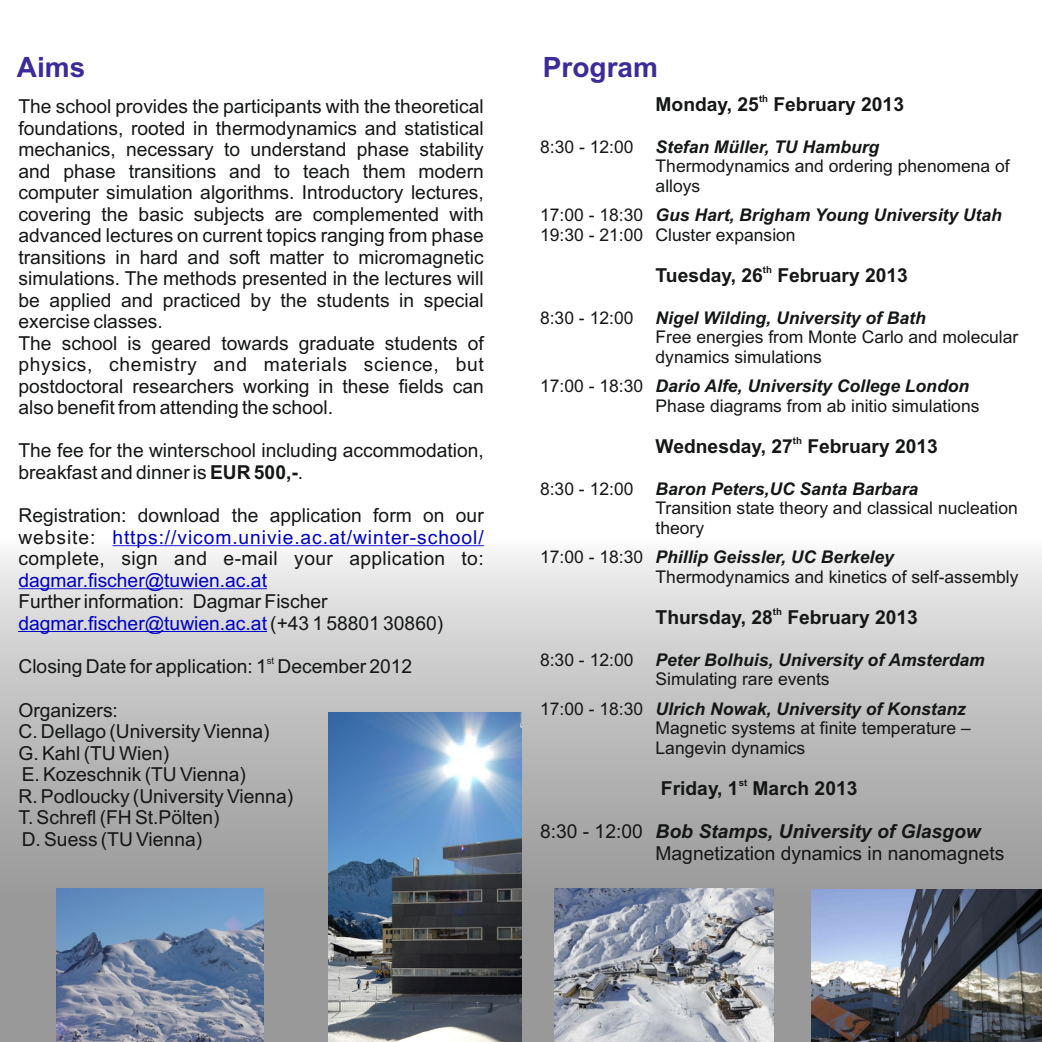
<style>
.page{position:relative;width:1042px;height:1042px;background:#fff}
.page>*{position:absolute;margin:0;border:0;box-sizing:border-box;transform-origin:0 0}
.t1{font:700 28px "Arial";color:#3c2b99}
.t2{font:19.25px/21.5px "Arial";color:#151616}
.t3{font:700 19.25px "Arial";color:#151616}
.t4{font:19.25px "Arial";letter-spacing:.045em;color:#0000c4}
.t5{font:19.25px "Arial";color:#0000c4}
.t6{font:17.5px/19.6px "Arial";color:#151616}
.t7{font:italic 700 17.5px/29.4px "Arial";color:#151616}
.t8{font:700 9.62px "Arial";color:#151616}
.t9{font:9.62px "Arial";color:#151616}
.s1{font-weight:700}
.s2{color:#0000c4}
.s3{font-weight:700;font-style:italic}
.s4{font-weight:400;font-style:normal}
</style>
<div class="page">
<svg style="left:0;top:546px;width:1042px;height:496px;background:#c0c0c0"></svg>
<img style="left:57px;top:888px;width:206px;height:154px">
<hr style="left:112px;top:545px;width:372px;height:1px;background:#0000c4">
<hr style="left:19px;top:588px;width:248px;height:1px;background:#0000c4">
<hr style="left:19px;top:631px;width:248px;height:1px;background:#0000c4">
<img style="left:328px;top:712px;width:193px;height:330px">
<img style="left:811px;top:889px;width:231px;height:153px">
<img style="left:555px;top:888px;width:219px;height:154px">
<h1 class="t1" style="left:17px;top:56px;width:70px">Aims</h1>
<h1 class="t1" style="left:543px;top:56px;width:117px">Program</h1>
<p class="t2" style="left:18px;top:98px;width:467px">The school provides the participants with the theoretical foundations, rooted in thermodynamics and statistical mechanics, necessary to understand phase stability and phase transitions and to teach them modern computer simulation algorithms. Introductory lectures, covering the basic subjects are complemented with advanced lectures on current topics ranging from phase transitions in hard and soft matter to micromagnetic simulations. The methods presented in the lectures will be applied and practiced by the students in special exercise classes.<br>The school is geared towards graduate students of physics, chemistry and materials science, but postdoctoral researchers working in these fields can also benefit from attending the school.</p>
<p class="t2" style="left:18px;top:442px;width:467px">The fee for the winterschool including accommodation, breakfast and dinner is <span class="s1">EUR 500,-</span>.</p>
<p class="t2" style="left:18px;top:506px;width:467px">Registration: download the application form on our website:<br>complete, sign and e-mail your application to:</p>
<p class="t2" style="left:18px;top:592px;width:426px">Further information: Dagmar Fischer <span class="s2">dagmar.fischer@tuwien.ac.at</span> (+43 1 58801 30860)</p>
<p class="t9" style="left:267px;top:657px;width:9px">st</p>
<p class="t8" style="left:759px;top:94px;width:11px">th</p>
<p class="t3" style="left:655px;top:97px;width:250px">Monday, 25 February 2013</p>
<p class="t6" style="left:540px;top:138px;width:95px">8:30 - 12:00</p>
<p class="t7" style="left:655px;top:133px;width:225px">Stefan Müller, TU Hamburg</p>
<p class="t6" style="left:655px;top:158px;width:356px">Thermodynamics and ordering phenomena of alloys</p>
<p class="t6" style="left:540px;top:207px;width:463px">17:00 - 18:30 <span class="s3">Gus Hart, Brigham Young University Utah<br></span>19:30 - 21:00 Cluster expansion</p>
<p class="t8" style="left:763px;top:265px;width:11px">th</p>
<p class="t3" style="left:655px;top:268px;width:254px">Tuesday, 26 February 2013</p>
<p class="t6" style="left:540px;top:309px;width:95px">8:30 - 12:00</p>
<p class="t7" style="left:655px;top:304px;width:272px">Nigel Wilding, University of Bath</p>
<p class="t6" style="left:655px;top:329px;width:364px">Free energies from Monte Carlo and molecular dynamics simulations</p>
<p class="t6" style="left:655px;top:378px;width:325px;text-indent:-115px">17:00 - 18:30 <span class="s3">Dario Alfe, University College London<br></span>Phase diagrams from ab initio simulations</p>
<p class="t8" style="left:793px;top:436px;width:11px">th</p>
<p class="t3" style="left:655px;top:439px;width:284px">Wednesday, 27 February 2013</p>
<p class="t6" style="left:540px;top:480px;width:95px">8:30 - 12:00</p>
<p class="t7" style="left:655px;top:475px;width:264px">Baron Peters,UC Santa Barbara</p>
<p class="t6" style="left:655px;top:500px;width:364px">Transition state theory and classical nucleation theory</p>
<p class="t6" style="left:655px;top:549px;width:364px;text-indent:-115px">17:00 - 18:30 <span class="s3">Phillip Geissler, UC Berkeley<br></span>Thermodynamics and kinetics of self-assembly</p>
<p class="t8" style="left:773px;top:607px;width:11px">th</p>
<p class="t4" style="left:112px;top:529px;width:373px">https://vicom.univie.ac.at/winter-school/</p>
<p class="t5" style="left:18px;top:572px;width:250px">dagmar.fischer@tuwien.ac.at</p>
<p class="t3" style="left:655px;top:610px;width:264px">Thursday, 28 February 2013</p>
<p class="t6" style="left:540px;top:651px;width:95px">8:30 - 12:00</p>
<p class="t7" style="left:655px;top:646px;width:330px">Peter Bolhuis, University of Amsterdam</p>
<p class="t7" style="left:540px;top:666px;width:427px;text-indent:116px"><span class="s4">Simulating rare events<br>17:00 - 18:30</span> Ulrich Nowak, University of Konstanz</p>
<p class="t6" style="left:655px;top:720px;width:317px">Magnetic systems at finite temperature –<br>Langevin dynamics</p>
<p class="t8" style="left:739px;top:778px;width:10px">st</p>
<p class="t2" style="left:18px;top:658px;width:395px">Closing Date for application: 1 December 2012</p>
<p class="t2" style="left:18px;top:701px;width:276px">Organizers:<br>C. Dellago (University Vienna)<br>G. Kahl (TU Wien)<br>E. Kozeschnik (TU Vienna)<br>R. Podloucky (University Vienna)<br>T. Schrefl (FH St.Pölten)<br>D. Suess (TU Vienna)</p>
<p class="t3" style="left:661px;top:781px;width:198px">Friday, 1 March 2013</p>
<p class="t2" style="left:655px;top:822px;width:350px;text-indent:-115px">8:30 - 12:00 <span class="s3">Bob Stamps, University of Glasgow<br></span>Magnetization dynamics in nanomagnets</p>
</div>
